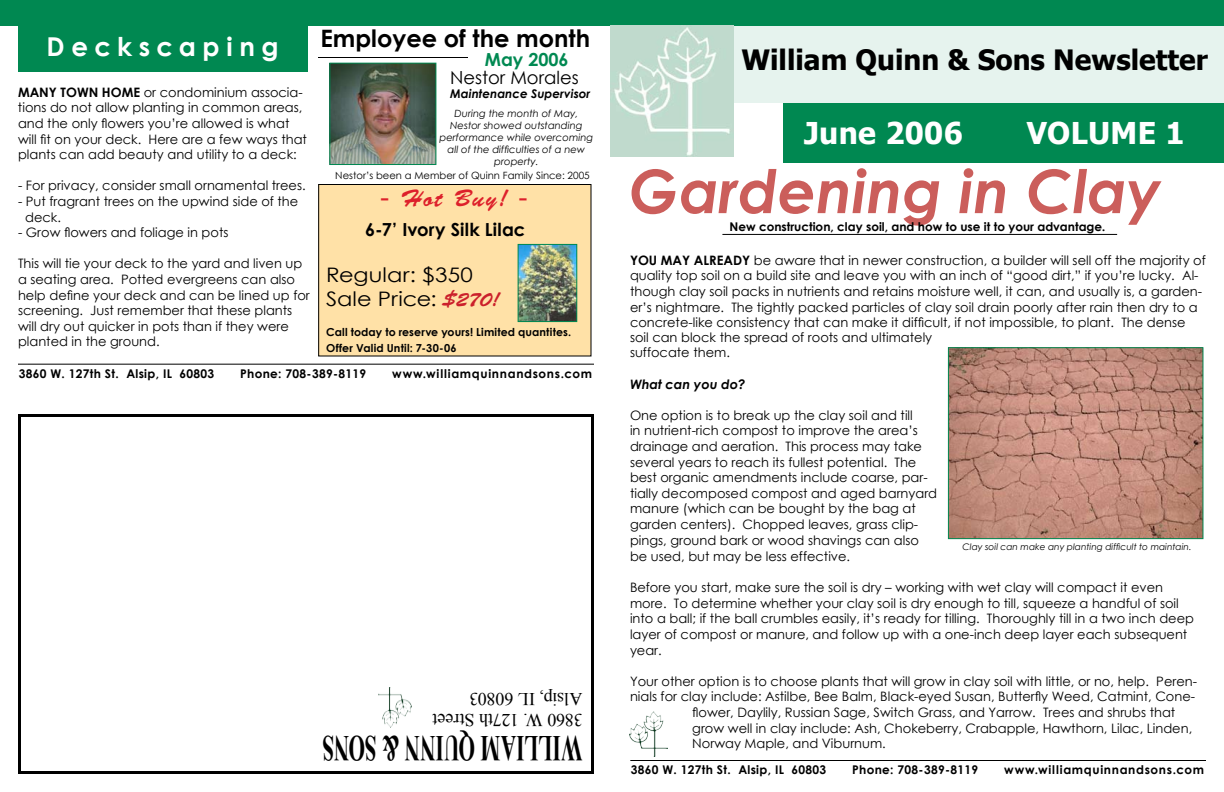
<style>
.page{position:relative;width:1224px;height:792px;background:#fff}
.page>*{position:absolute;margin:0;border:0;box-sizing:border-box;transform-origin:0 0}
.t1{font:italic 700 60px "Century Gothic";color:#cb5e5b}
.t2{font:700 36.2px "Times New Roman";letter-spacing:.01em;color:#000;scale:.58 1}
.t3{font:700 30px "Tahoma";letter-spacing:.01em;color:#fff}
.t4{font:700 28px "Tahoma";color:#000}
.t5{font:700 26px "Century Gothic";letter-spacing:.25em;color:#fff}
.t6{font:700 24px "Century Gothic";color:#000}
.t7{font:24px "Brush Script Std";letter-spacing:.075em;color:#dd202b}
.t8{font:20px/24px "Century Gothic";letter-spacing:.005em;color:#000;scale:1.12 1}
.t9{font:18px/21.6px "Times New Roman";letter-spacing:-.01em;color:#000}
.t10{font:700 18px "Century Gothic";letter-spacing:.01em;color:#000}
.t11{font:18px "Century Gothic";color:#000}
.t12{font:700 18px "Century Gothic";color:#008952}
.t13{font:13px/15.6px "Century Gothic";color:#000}
.t14{font:700 13px "Century Gothic";color:#000}
.t15{font:italic 700 13px "Century Gothic";color:#000}
.t16{font:700 12px "Century Gothic";letter-spacing:.025em;color:#000}
.t17{font:700 12px "Century Gothic";letter-spacing:.06em;color:#000}
.t18{font:700 12px "Century Gothic";color:#000}
.t19{font:italic 700 12px "Century Gothic";color:#000}
.t20{font:700 11px/15.2px "Century Gothic";letter-spacing:.01em;color:#000}
.t21{font:italic 10px/12px "Century Gothic";color:#000;text-align:center}
.t22{font:10px "Century Gothic";color:#000}
.t23{font:italic 9px "Century Gothic";color:#000}
.s1{font-family:"Times New Roman"}
.s2{font-family:"Brush Script Std";color:#cb202b}
.s3{font-weight:700}
</style>
<div class="page">
<div style="left:319px;top:184px;width:272px;height:172px;background:#ffe1a7"></div>
<div style="left:318px;top:184px;width:274px;height:172px;border:1px solid #000"></div>
<hr style="left:318px;top:57px;width:150px;height:1px;background:#000">
<img style="left:331px;top:65px;width:103px;height:98px">
<div style="left:329px;top:63px;width:107px;height:102px;border:1px solid #008851"></div>
<div style="left:783px;top:102px;width:441px;height:61px;background:#008851"></div>
<div style="left:726px;top:25px;width:498px;height:78px;background:#e6f3ee"></div>
<hr style="left:630px;top:760px;width:576px;height:1px;background:#000">
<img style="left:630px;top:712px;width:37px;height:45px">
<div style="left:18px;top:414px;width:576px;height:360px;border:3px solid #000"></div>
<img style="left:378px;top:687px;width:34px;height:41px">
<hr style="left:18px;top:364px;width:576px;height:1px;background:#000">
<div style="left:0;top:0;width:1224px;height:26px;background:#008851"></div>
<img style="left:611px;top:26px;width:123px;height:131px">
<img style="left:520px;top:246px;width:55px;height:74px">
<div style="left:518px;top:244px;width:59px;height:78px;border:1px solid #008851"></div>
<img style="left:950px;top:349px;width:251px;height:188px">
<div style="left:948px;top:347px;width:255px;height:192px;border:1px solid #008851"></div>
<hr style="left:722px;top:234px;width:395px;height:1px;background:#000">
<div style="left:18px;top:26px;width:289px;height:46px;background:#008851"></div>
<h3 class="t6" style="left:320px;top:20px;width:271px">Employee of the month</h3>
<h3 class="t12" style="left:485px;top:45px;width:85px">May 2006</h3>
<h3 class="t5" style="left:47px;top:27px;width:233px">D eckscaping</h3>
<h3 class="t4" style="left:741px;top:40px;width:468px">William Quinn &amp; Sons Newsletter</h3>
<h3 class="t11" style="left:450px;top:64px;width:130px">Nestor Morales</h3>
<p class="t19" style="left:450px;top:84px;width:142px">Maintenance Supervisor</p>
<p class="t13" style="left:18px;top:84px;width:291px;text-indent:126px">or condominium associa&shy;tions do not allow planting in common areas, and the only flowers you’re allowed is what will fit on your deck. Here are a few ways that plants can add beauty and utility to a deck:</p>
<p class="t13" style="left:18px;top:178px;width:289px">- For privacy, consider small ornamental trees.</p>
<p class="t13" style="left:25px;top:193px;width:275px;text-indent:-7px">- Put fragrant trees on the upwind side of the deck.</p>
<p class="t13" style="left:18px;top:224px;width:212px">- Grow flowers and foliage in pots</p>
<p class="t13" style="left:18px;top:256px;width:293px">This will tie your deck to the yard and liven up a seating area. Potted evergreens can also help define your deck and can be lined up for screening. Just remember that these plants will dry out quicker in pots than if they were planted in the ground.</p>
<p class="t14" style="left:630px;top:250px;width:10px">You</p>
<p class="t14" style="left:18px;top:82px;width:104px">Many town home</p>
<p class="t21" style="left:440px;top:107px;width:155px">During the month of May,<br>Nestor showed outstanding performance while overcoming all of the difficulties of a new property.</p>
<h3 class="t3" style="left:804px;top:112px;width:160px">June 2006</h3>
<h3 class="t3" style="left:1027px;top:112px;width:159px">VOLUME 1</h3>
<h1 class="t1" style="left:629px;top:146px;width:534px">Gardening in Clay</h1>
<p class="t22" style="left:335px;top:169px;width:256px">Nestor’s been a Member of Quinn Family Since: 2005</p>
<h3 class="t7" style="left:381px;top:185px;width:148px">- Hot Buy! -</h3>
<p class="t18" style="left:730px;top:217px;width:377px">N ew construction, clay soil, and how to use it to your advantage<span class="s1">.</span></p>
<h3 class="t10" style="left:365px;top:216px;width:162px">6-7’ Ivory Silk Lilac</h3>
<h3 class="t8" style="left:326px;top:262px;width:157px">Regular: $350<br>Sale Price: <span class="s2">$270!</span></h3>
<p class="t20" style="left:326px;top:324px;width:246px">Call today to reserve yours! Limited quantites.<br>Offer Valid Until: 7-30-06</p>
<p class="t13" style="left:630px;top:252px;width:577px;text-indent:31px"><span class="s3">may already</span> be aware that in newer construction, a builder will sell off the majority of quality top soil on a build site and leave you with an inch of “good dirt,” if you’re lucky. Al&shy;though clay soil packs in nutrients and retains moisture well, it can, and usually is, a garden&shy;er’s nightmare. The tightly packed particles of clay soil drain poorly after rain then dry to a concrete-like consistency that can make it difficult, if not impossible, to plant. The dense</p>
<p class="t13" style="left:630px;top:329px;width:304px">soil can block the spread of roots and ultimately suffocate them.</p>
<p class="t15" style="left:630px;top:374px;width:117px">What can you do?</p>
<p class="t13" style="left:630px;top:407px;width:309px">One option is to break up the clay soil and till<br>in nutrient-rich compost to improve the area’s drainage and aeration. This process may take several years to reach its fullest potential. The best organic amendments include coarse, par&shy;tially decomposed compost and aged barnyard manure (which can be bought by the bag at garden centers). Chopped leaves, grass clip&shy;pings, ground bark or wood shavings can also be used, but may be less effective.</p>
<p class="t13" style="left:630px;top:580px;width:566px">Before you start, make sure the soil is dry – working with wet clay will compact it even more. To determine whether your clay soil is dry enough to till, squeeze a handful of soil into a ball; if the ball crumbles easily, it’s ready for tilling. Thoroughly till in a two inch deep layer of compost or manure, and follow up with a one-inch deep layer each subsequent year.</p>
<p class="t13" style="left:630px;top:673px;width:569px">Your other option is to choose plants that will grow in clay soil with little, or no, help. Peren-</p>
<p class="t13" style="left:630px;top:689px;width:567px">nials for clay include: Astilbe, Bee Balm, Black-eyed Susan, Butterfly Weed, Catmint, Cone-</p>
<p class="t13" style="left:692px;top:705px;width:485px">flower, Daylily, Russian Sage, Switch Grass, and Yarrow. Trees and shrubs that</p>
<p class="t13" style="left:692px;top:720px;width:501px">grow well in clay include: Ash, Chokeberry, Crabapple, Hawthorn, Lilac, Linden,</p>
<p class="t13" style="left:692px;top:736px;width:195px">Norway Maple, and Viburnum.</p>
<p class="t16" style="left:19px;top:365px;width:197px">3860 W. 127th St. Alsip, IL 60803</p>
<p class="t16" style="left:240px;top:365px;width:127px">Phone: 708-389-8119</p>
<p class="t17" style="left:392px;top:365px;width:202px">www.williamquinnandsons.com</p>
<p class="t23" style="left:963px;top:540px;width:230px">Clay soil can make any planting difficult to maintain.</p>
<h3 class="t9" style="left:582px;top:731px;width:151px;rotate:-180deg">3860 W. 127th Street<br>Alsip, IL 60803</h3>
<h2 class="t2" style="left:582px;top:773px;width:449px;rotate:-180deg">WILLIAM QUINN &amp; SONS</h2>
<p class="t16" style="left:631px;top:760px;width:197px">3860 W. 127th St. Alsip, IL 60803</p>
<p class="t16" style="left:852px;top:760px;width:127px">Phone: 708-389-8119</p>
<p class="t17" style="left:1004px;top:760px;width:201px">www.williamquinnandsons.com</p>
</div>
